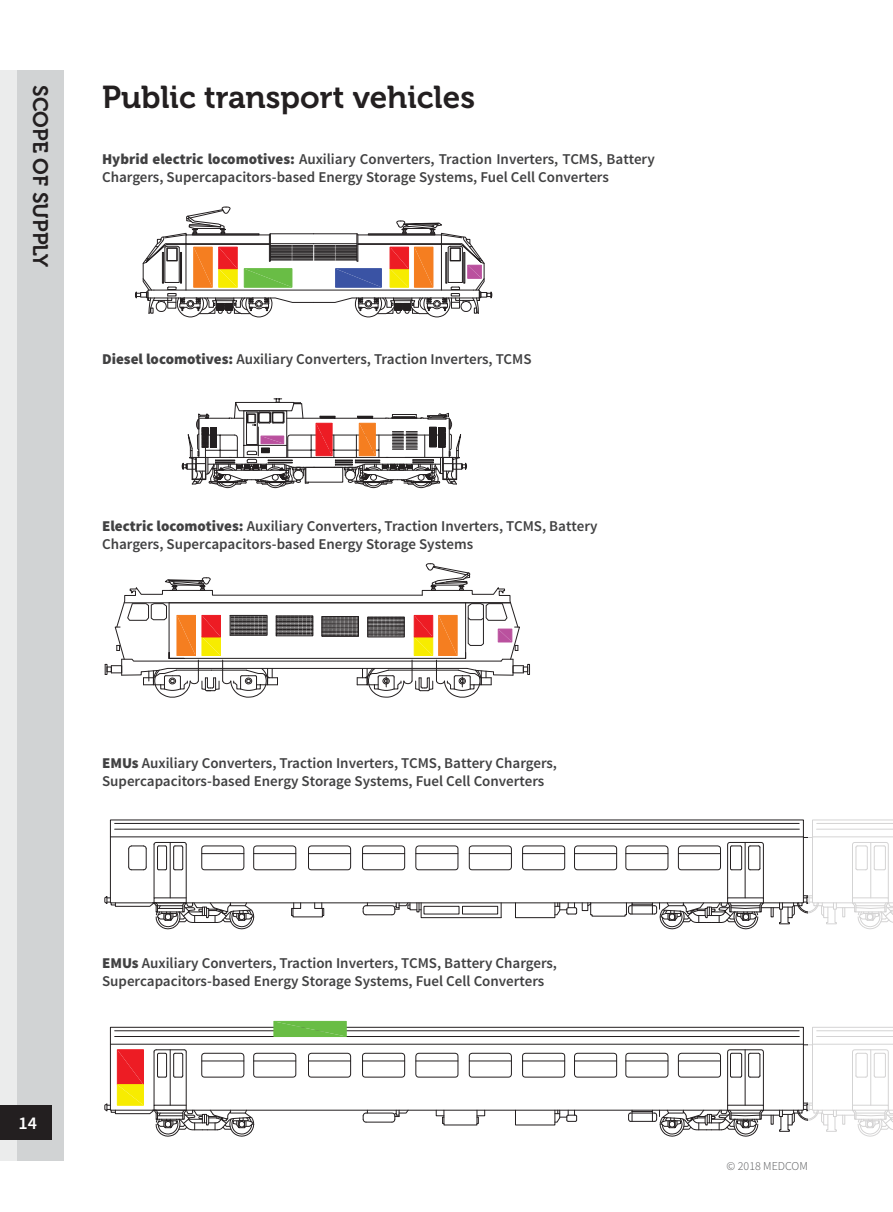
<style>
.page{position:relative;width:893px;height:1212px;background:#fff}
.page>*{position:absolute;margin:0;border:0;box-sizing:border-box;transform-origin:0 0}
.t1{font:31.5px "Museo 700";color:#231f20}
.t2{font:21px "Museo 700";color:#231f20}
.t3{font:600 18px "Source Sans Pro";color:#fff}
.t4{font:600 15px/18px "Source Sans Pro";color:#414142}
.t5{font:300 12px "Source Sans Pro";color:#58595b}
.s1{font-weight:900}
</style>
<div class="page">
<svg style="left:181px;top:398px;width:286px;height:90px"></svg>
<div style="left:359px;top:423px;width:17px;height:33px;border:1px solid #f57e20"></div>
<svg style="left:135px;top:206px;width:358px;height:112px"></svg>
<div style="left:467px;top:265px;width:15px;height:14px;border:1px solid #ba529f"></div>
<svg style="left:105px;top:563px;width:425px;height:135px"></svg>
<div style="left:498px;top:629px;width:14px;height:13px;border:1px solid #ba529f"></div>
<svg style="left:362px;top:1111px;width:46px;height:12px"></svg>
<svg style="left:435px;top:1111px;width:8px;height:13px"></svg>
<svg style="left:477px;top:1111px;width:9px;height:13px"></svg>
<svg style="left:554px;top:1111px;width:24px;height:12px"></svg>
<svg style="left:110px;top:1026px;width:515px;height:85px"></svg>
<hr style="left:110px;top:1044px;width:693px;height:1px;background:#231f20">
<svg style="left:104px;top:1049px;width:193px;height:88px"></svg>
<div style="left:117px;top:1084px;width:27px;height:21px;border:1px solid #f7ec00"></div>
<svg style="left:275px;top:1023px;width:70px;height:12px"></svg>
<div style="left:273px;top:1021px;width:74px;height:16px;border:1px solid #69bd45"></div>
<svg style="left:625px;top:1026px;width:268px;height:111px"></svg>
<hr style="left:812px;top:1044px;width:81px;height:1px;background:#231f20">
<div style="left:515px;top:902px;width:40px;height:16px;border:1px solid #231f20"></div>
<svg style="left:104px;top:895px;width:151px;height:35px"></svg>
<svg style="left:110px;top:819px;width:412px;height:85px"></svg>
<hr style="left:110px;top:836px;width:693px;height:1px;background:#231f20">
<svg style="left:362px;top:901px;width:140px;height:17px"></svg>
<svg style="left:291px;top:902px;width:33px;height:16px"></svg>
<svg style="left:522px;top:819px;width:371px;height:111px"></svg>
<hr style="left:812px;top:836px;width:81px;height:1px;background:#231f20">
<div style="left:0;top:70px;width:64px;height:1091px;background:#d1d3d4"></div>
<div style="left:0;top:70px;width:17px;height:1091px;background:#ebecec"></div>
<div style="left:0;top:1106px;width:51px;height:34px;background:#231f20"></div>
<h2 class="t2" style="left:52px;top:85px;width:184px;rotate:90deg">SCOPE OF SUPPLY</h2>
<h1 class="t1" style="left:102px;top:79px;width:375px">Public transport vehicles</h1>
<p class="t4" style="left:102px;top:151px;width:554px"><span class="s1">Hybrid electric locomotives:</span> Auxiliary Converters, Traction Inverters, TCMS, Battery<br>Chargers, Supercapacitors-based Energy Storage Systems, Fuel Cell Converters</p>
<p class="t4" style="left:102px;top:350px;width:431px"><span class="s1">Diesel locomotives:</span> Auxiliary Converters, Traction Inverters, TCMS</p>
<p class="t4" style="left:102px;top:518px;width:497px"><span class="s1">Electric locomotives:</span> Auxiliary Converters, Traction Inverters, TCMS, Battery<br>Chargers, Supercapacitors-based Energy Storage Systems</p>
<p class="t4" style="left:102px;top:755px;width:457px"><span class="s1">EMUs</span> Auxiliary Converters, Traction Inverters, TCMS, Battery Chargers,<br>Supercapacitors-based Energy Storage Systems, Fuel Cell Converters</p>
<p class="t3" style="left:19px;top:1111px;width:20px">14</p>
<p class="t4" style="left:102px;top:954px;width:457px"><span class="s1">EMUs</span> Auxiliary Converters, Traction Inverters, TCMS, Battery Chargers,<br>Supercapacitors-based Energy Storage Systems, Fuel Cell Converters</p>
<p class="t5" style="left:727px;top:1159px;width:83px">© 2018 MEDCOM</p>
</div>
